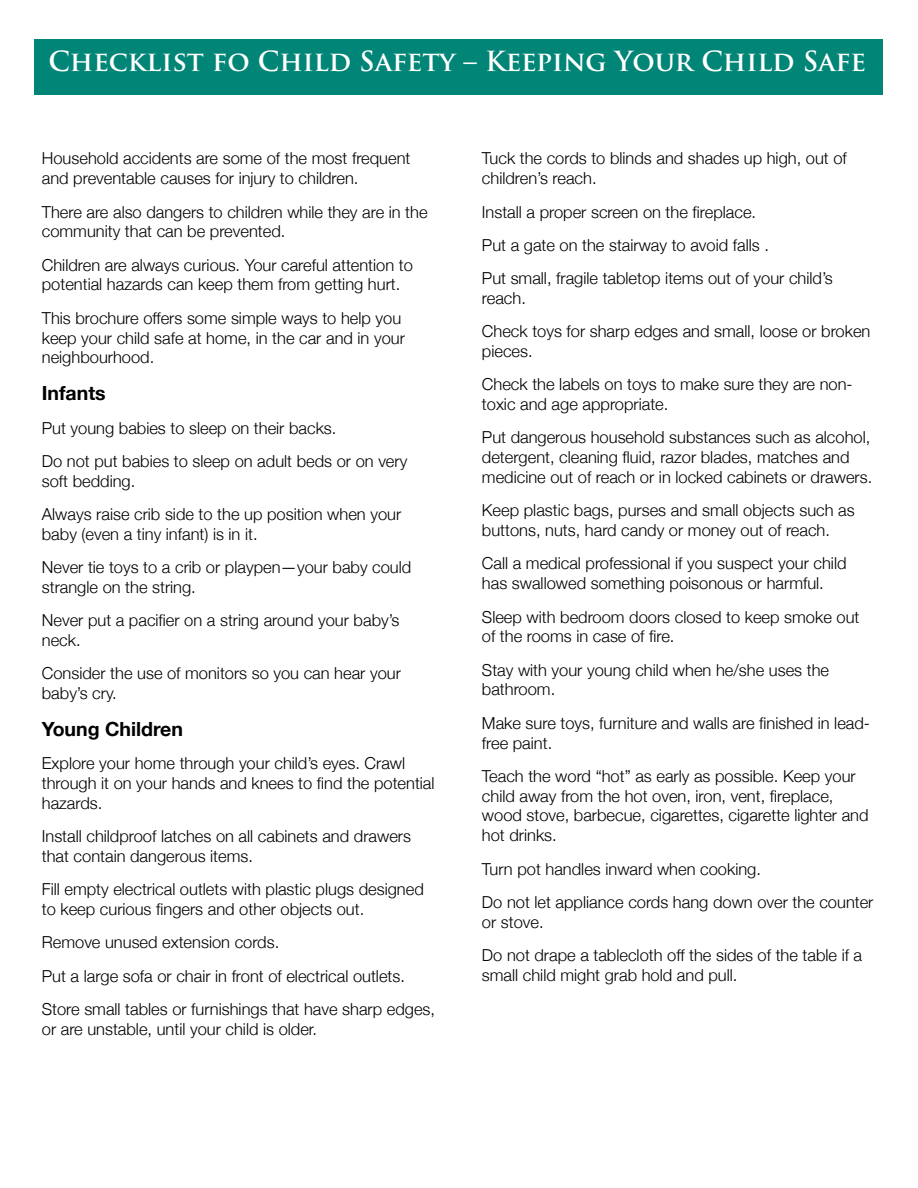
<style>
.page{position:relative;width:918px;height:1188px;background:#fff}
.page>*{position:absolute;margin:0;border:0;box-sizing:border-box;transform-origin:0 0}
.t1{font:700 27px "Trajan Pro";color:#fff}
.t2{font:700 19.5px "Helvetica Neue";color:#000}
.t3{font:300 16.5px/19.8px "Helvetica Neue";color:#000}
</style>
<div class="page">
<div style="left:34px;top:39px;width:850px;height:56px;background:#008576"></div>
<h1 class="t1" style="left:48px;top:44px;width:819px">Checklist fo Child Safety – Keeping Your Child Safe</h1>
<p class="t3" style="left:42px;top:148px;width:370px">Household accidents are some of the most frequent and preventable causes for injury to children.</p>
<p class="t3" style="left:42px;top:201px;width:387px">There are also dangers to children while they are in the community that can be prevented.</p>
<p class="t3" style="left:42px;top:255px;width:373px">Children are always curious. Your careful attention to potential hazards can keep them from getting hurt.</p>
<p class="t3" style="left:42px;top:308px;width:365px">This brochure offers some simple ways to help you keep your child safe at home, in the car and in your neighbourhood.</p>
<p class="t2" style="left:42px;top:381px;width:65px">Infants</p>
<p class="t3" style="left:42px;top:411px;width:367px;line-height:33.3px">Put young babies to sleep on their backs.<br>Do not put babies to sleep on adult beds or on very</p>
<p class="t3" style="left:42px;top:464px;width:361px;line-height:33.3px">soft bedding.<br>Always raise crib side to the up position when your</p>
<p class="t3" style="left:42px;top:517px;width:371px;line-height:33.3px">baby (even a tiny infant) is in it.<br>Never tie toys to a crib or playpen—your baby could</p>
<p class="t3" style="left:42px;top:570px;width:359px;line-height:33.3px">strangle on the string.<br>Never put a pacifier on a string around your baby’s</p>
<p class="t3" style="left:42px;top:623px;width:361px;line-height:33.3px">neck.<br>Consider the use of monitors so you can hear your</p>
<p class="t3" style="left:42px;top:683px;width:76px">baby’s cry.</p>
<p class="t2" style="left:42px;top:717px;width:143px">Young Children</p>
<p class="t3" style="left:42px;top:753px;width:394px">Explore your home through your child’s eyes. Crawl through it on your hands and knees to find the potential hazards.</p>
<p class="t3" style="left:42px;top:826px;width:371px">Install childproof latches on all cabinets and drawers that contain dangerous items.</p>
<p class="t3" style="left:42px;top:879px;width:383px">Fill empty electrical outlets with plastic plugs designed to keep curious fingers and other objects out.</p>
<p class="t3" style="left:42px;top:925px;width:395px;line-height:33.3px">Remove unused extension cords.<br>Put a large sofa or chair in front of electrical outlets.<br>Store small tables or furnishings that have sharp edges,</p>
<p class="t3" style="left:42px;top:1019px;width:277px">or are unstable, until your child is older.</p>
<p class="t3" style="left:482px;top:148px;width:366px">Tuck the cords to blinds and shades up high, out of children’s reach.</p>
<p class="t3" style="left:482px;top:195px;width:352px;line-height:33.3px">Install a proper screen on the fireplace.<br>Put a gate on the stairway to avoid falls .<br>Put small, fragile tabletop items out of your child’s</p>
<p class="t3" style="left:482px;top:281px;width:390px;line-height:33.3px">reach.<br>Check toys for sharp edges and small, loose or broken</p>
<p class="t3" style="left:482px;top:334px;width:372px;line-height:33.3px">pieces.<br>Check the labels on toys to make sure they are non-</p>
<p class="t3" style="left:482px;top:387px;width:390px;line-height:33.3px">toxic and age appropriate.<br>Put dangerous household substances such as alcohol,</p>
<p class="t3" style="left:482px;top:447px;width:392px">detergent, cleaning fluid, razor blades, matches and medicine out of reach or in locked cabinets or drawers.</p>
<p class="t3" style="left:482px;top:500px;width:374px">Keep plastic bags, purses and small objects such as buttons, nuts, hard candy or money out of reach.</p>
<p class="t3" style="left:482px;top:553px;width:366px">Call a medical professional if you suspect your child has swallowed something poisonous or harmful.</p>
<p class="t3" style="left:482px;top:606px;width:379px">Sleep with bedroom doors closed to keep smoke out of the rooms in case of fire.</p>
<p class="t3" style="left:482px;top:660px;width:349px">Stay with your young child when he/she uses the bathroom.</p>
<p class="t3" style="left:482px;top:713px;width:390px">Make sure toys, furniture and walls are finished in lead&shy;free paint.</p>
<p class="t3" style="left:482px;top:766px;width:388px">Teach the word “hot” as early as possible. Keep your child away from the hot oven, iron, vent, fireplace, wood stove, barbecue, cigarettes, cigarette lighter and hot drinks.</p>
<p class="t3" style="left:482px;top:852px;width:393px;line-height:33.3px">Turn pot handles inward when cooking.<br>Do not let appliance cords hang down over the counter</p>
<p class="t3" style="left:482px;top:905px;width:382px;line-height:33.3px">or stove.<br>Do not drape a tablecloth off the sides of the table if a</p>
<p class="t3" style="left:482px;top:965px;width:257px">small child might grab hold and pull.</p>
</div>
